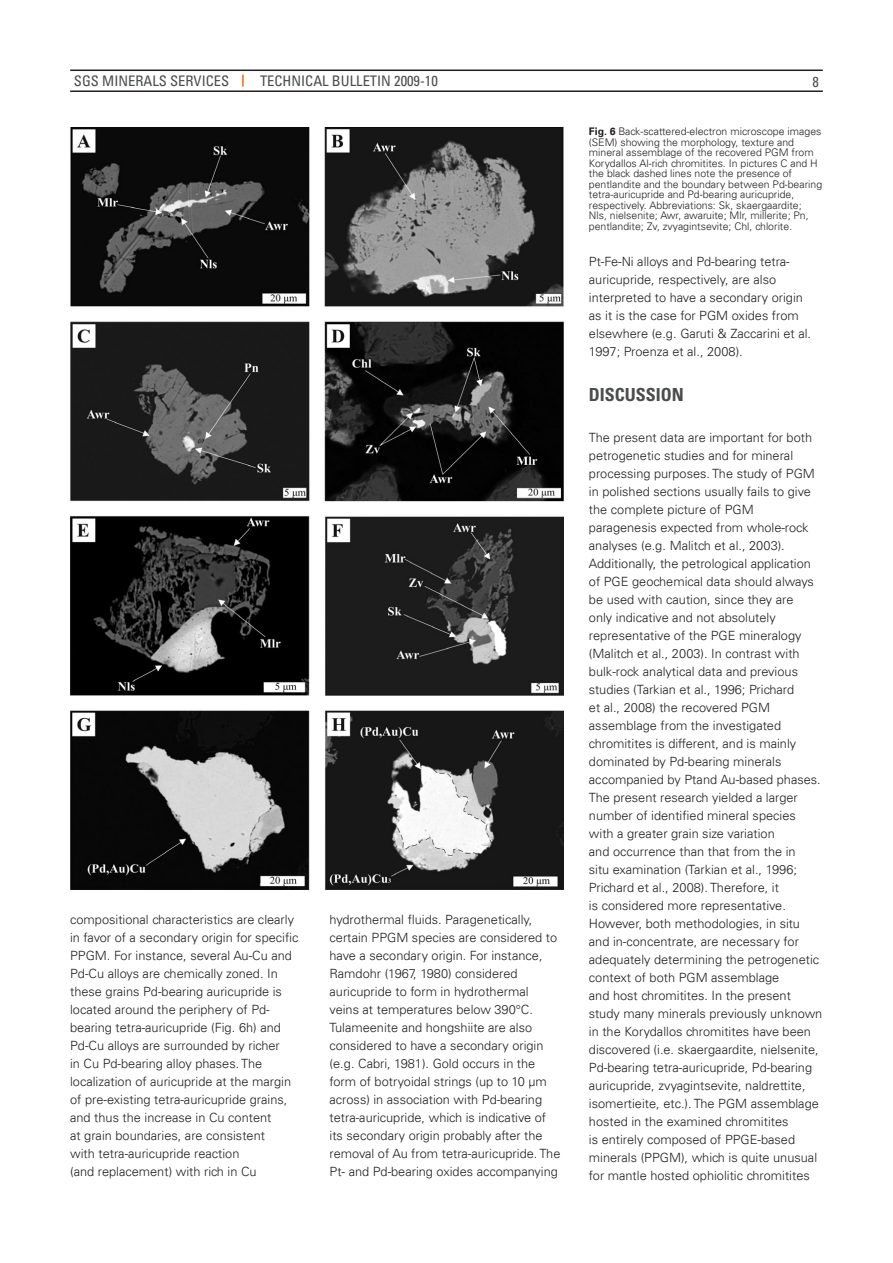
<style>
.page{position:relative;width:893px;height:1263px;background:#fff}
.page>*{position:absolute;margin:0;border:0;box-sizing:border-box;transform-origin:0 0}
.t1{font:700 condensed 18px "Univers LT";color:#4b4c4d}
.t2{font:condensed 14.55px "Univers LT";color:#4b4c4d}
.t3{font:300 12.75px/18px "Univers LT";color:#231f20}
.t4{font:300 10.5px/10.5px "Univers LT";color:#231f20}
.s1{font-weight:700}
</style>
<div class="page">
<svg style="left:242px;top:75px;width:2px;height:11px"></svg>
<img style="left:70px;top:128px;width:493px;height:761px">
<hr style="left:70px;top:70px;width:753px;height:1px;background:#231f20">
<hr style="left:70px;top:90px;width:753px;height:2px;background:#231f20">
<p class="t2" style="left:74px;top:72px;width:157px">SGS MINERALS SERVICES</p>
<p class="t2" style="left:260px;top:72px;width:179px">TECHNICAL BULLETIN 2009-10</p>
<p class="t2" style="left:813px;top:72px;width:8px">8</p>
<p class="t4" style="left:589px;top:126px;width:234px"><span class="s1">Fig. 6</span> Back-scattered-electron microscope images (SEM) showing the morphology, texture and mineral assemblage of the recovered PGM from Korydallos Al-rich chromitites. In pictures C and H the black dashed lines note the presence of</p>
<p class="t4" style="left:589px;top:179px;width:235px">pentlandite and the boundary between Pd-bearing tetra-auricupride and Pd-bearing auricupride, respectively. Abbreviations: Sk, skaergaardite; Nls, nielsenite; Awr, awaruite; Mlr, millerite; Pn, pentlandite; Zv, zvyagintsevite; Chl, chlorite.</p>
<p class="t3" style="left:70px;top:911px;width:230px">compositional characteristics are clearly in favor of a secondary origin for specific PPGM. For instance, several Au-Cu and Pd-Cu alloys are chemically zoned. In these grains Pd-bearing auricupride is located around the periphery of Pd&shy;bearing tetra-auricupride (Fig. 6h) and</p>
<p class="t3" style="left:70px;top:1037px;width:223px">Pd-Cu alloys are surrounded by richer in Cu Pd-bearing alloy phases. The localization of auricupride at the margin of pre-existing tetra-auricupride grains, and thus the increase in Cu content<br>at grain boundaries, are consistent with tetra-auricupride reaction<br>(and replacement) with rich in Cu</p>
<p class="t3" style="left:330px;top:911px;width:229px">hydrothermal fluids. Paragenetically, certain PPGM species are considered to have a secondary origin. For instance,</p>
<p class="t3" style="left:330px;top:965px;width:232px">Ramdohr (1967, 1980) considered auricupride to form in hydrothermal veins at temperatures below 390°C.<br>Tulameenite and hongshiite are also considered to have a secondary origin (e.g. Cabri, 1981). Gold occurs in the form of botryoidal strings (up to 10 µm across) in association with Pd-bearing tetra-auricupride, which is indicative of its secondary origin probably after the removal of Au from tetra-auricupride. The Pt- and Pd-bearing oxides accompanying</p>
<p class="t3" style="left:589px;top:252px;width:224px">Pt-Fe-Ni alloys and Pd-bearing tetra&shy;auricupride, respectively, are also interpreted to have a secondary origin as it is the case for PGM oxides from elsewhere (e.g. Garuti &amp; Zaccarini et al.<br>1997; Proenza et al., 2008).</p>
<p class="t1" style="left:589px;top:384px;width:97px">DISCUSSION</p>
<p class="t3" style="left:589px;top:428px;width:228px">The present data are important for both petrogenetic studies and for mineral processing purposes. The study of PGM in polished sections usually fails to give</p>
<p class="t3" style="left:589px;top:500px;width:221px">the complete picture of PGM paragenesis expected from whole-rock analyses (e.g. Malitch et al., 2003).</p>
<p class="t3" style="left:589px;top:554px;width:233px">Additionally, the petrological application of PGE geochemical data should always be used with caution, since they are<br>only indicative and not absolutely representative of the PGE mineralogy (Malitch et al., 2003). In contrast with bulk-rock analytical data and previous studies (Tarkian et al., 1996; Prichard<br>et al., 2008) the recovered PGM assemblage from the investigated chromitites is different, and is mainly dominated by Pd-bearing minerals accompanied by Ptand Au-based phases.<br>The present research yielded a larger number of identified mineral species with a greater grain size variation<br>and occurrence than that from the in<br>situ examination (Tarkian et al., 1996; Prichard et al., 2008). Therefore, it<br>is considered more representative.<br>However, both methodologies, in situ and in-concentrate, are necessary for adequately determining the petrogenetic context of both PGM assemblage</p>
<p class="t3" style="left:589px;top:986px;width:235px">and host chromitites. In the present study many minerals previously unknown in the Korydallos chromitites have been</p>
<p class="t3" style="left:589px;top:1040px;width:231px">discovered (i.e. skaergaardite, nielsenite, Pd-bearing tetra-auricupride, Pd-bearing auricupride, zvyagintsevite, naldrettite, isomertieite, etc.). The PGM assemblage</p>
<p class="t3" style="left:589px;top:1112px;width:230px">hosted in the examined chromitites<br>is entirely composed of PPGE-based minerals (PPGM), which is quite unusual for mantle hosted ophiolitic chromitites</p>
</div>
